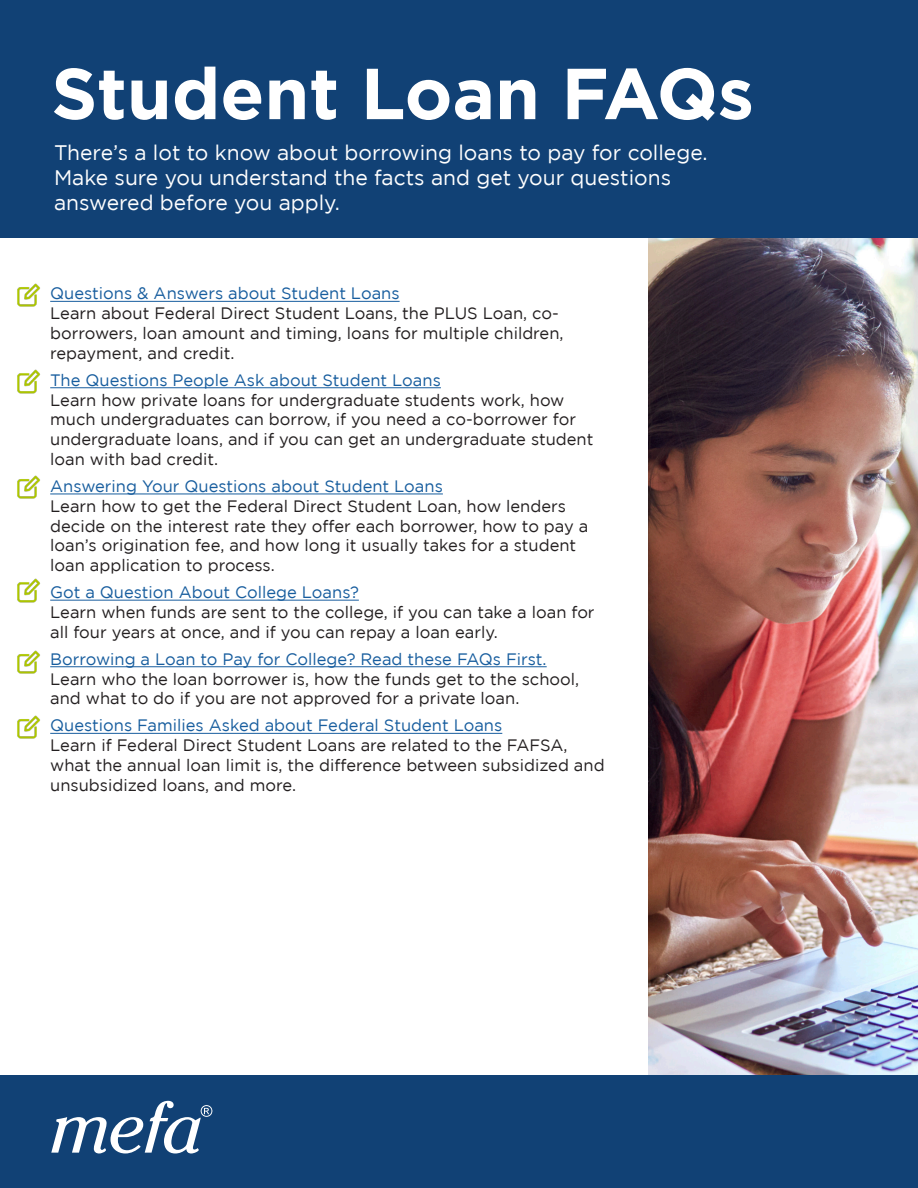
<style>
.page{position:relative;width:918px;height:1188px;background:#fff}
.page>*{position:absolute;margin:0;border:0;box-sizing:border-box;transform-origin:0 0}
.t1{font:700 72px "Gotham";color:#fff}
.t2{font:21px/25.2px "Gotham";color:#fff}
.t3{font:16.5px/19.8px "Gotham";color:#231f20}
.t4{font:16.5px "Gotham";color:#175d9e}
</style>
<div class="page">
<img style="left:648px;top:238px;width:270px;height:837px">
<div style="left:0;top:0;width:918px;height:238px;background:#114175"></div>
<div style="left:0;top:1075px;width:918px;height:113px;background:#114175"></div>
<svg style="left:51px;top:1101px;width:161px;height:53px"></svg>
<hr style="left:50px;top:301px;width:350px;height:1px;background:#175d9e">
<hr style="left:50px;top:387px;width:391px;height:1px;background:#175d9e">
<hr style="left:50px;top:494px;width:393px;height:1px;background:#175d9e">
<hr style="left:50px;top:600px;width:309px;height:1px;background:#175d9e">
<hr style="left:50px;top:666px;width:497px;height:1px;background:#175d9e">
<hr style="left:50px;top:733px;width:452px;height:1px;background:#175d9e">
<img style="left:17px;top:283px;width:23px;height:24px">
<img style="left:17px;top:370px;width:23px;height:24px">
<img style="left:17px;top:476px;width:23px;height:23px">
<img style="left:17px;top:579px;width:23px;height:24px">
<img style="left:17px;top:651px;width:23px;height:23px">
<img style="left:17px;top:716px;width:23px;height:23px">
<p class="t1" style="left:51px;top:52px;width:704px">Student Loan FAQs</p>
<p class="t2" style="left:54px;top:140px;width:655px">There’s a lot to know about borrowing loans to pay for college.<br>Make sure you understand the facts and get your questions answered before you apply.</p>
<p class="t4" style="left:50px;top:284px;width:351px">Questions &amp; Answers about Student Loans</p>
<p class="t3" style="left:50px;top:303px;width:515px">Learn about Federal Direct Student Loans, the PLUS Loan, co&shy;borrowers, loan amount and timing, loans for multiple children, repayment, and credit.</p>
<p class="t4" style="left:50px;top:371px;width:392px">The Questions People Ask about Student Loans</p>
<p class="t3" style="left:50px;top:390px;width:545px">Learn how private loans for undergraduate students work, how much undergraduates can borrow, if you need a co-borrower for undergraduate loans, and if you can get an undergraduate student loan with bad credit.</p>
<p class="t4" style="left:50px;top:477px;width:394px">Answering Your Questions about Student Loans</p>
<p class="t3" style="left:50px;top:496px;width:540px">Learn how to get the Federal Direct Student Loan, how lenders decide on the interest rate they offer each borrower, how to pay a loan’s origination fee, and how long it usually takes for a student loan application to process.</p>
<p class="t4" style="left:50px;top:583px;width:310px">Got a Question About College Loans?</p>
<p class="t3" style="left:50px;top:602px;width:546px">Learn when funds are sent to the college, if you can take a loan for all four years at once, and if you can repay a loan early.</p>
<p class="t4" style="left:50px;top:650px;width:498px">Borrowing a Loan to Pay for College? Read these FAQs First.</p>
<p class="t3" style="left:50px;top:669px;width:531px">Learn who the loan borrower is, how the funds get to the school, and what to do if you are not approved for a private loan.</p>
<p class="t4" style="left:50px;top:716px;width:454px">Questions Families Asked about Federal Student Loans</p>
<p class="t3" style="left:50px;top:735px;width:556px">Learn if Federal Direct Student Loans are related to the FAFSA, what the annual loan limit is, the difference between subsidized and unsubsidized loans, and more.</p>
</div>
